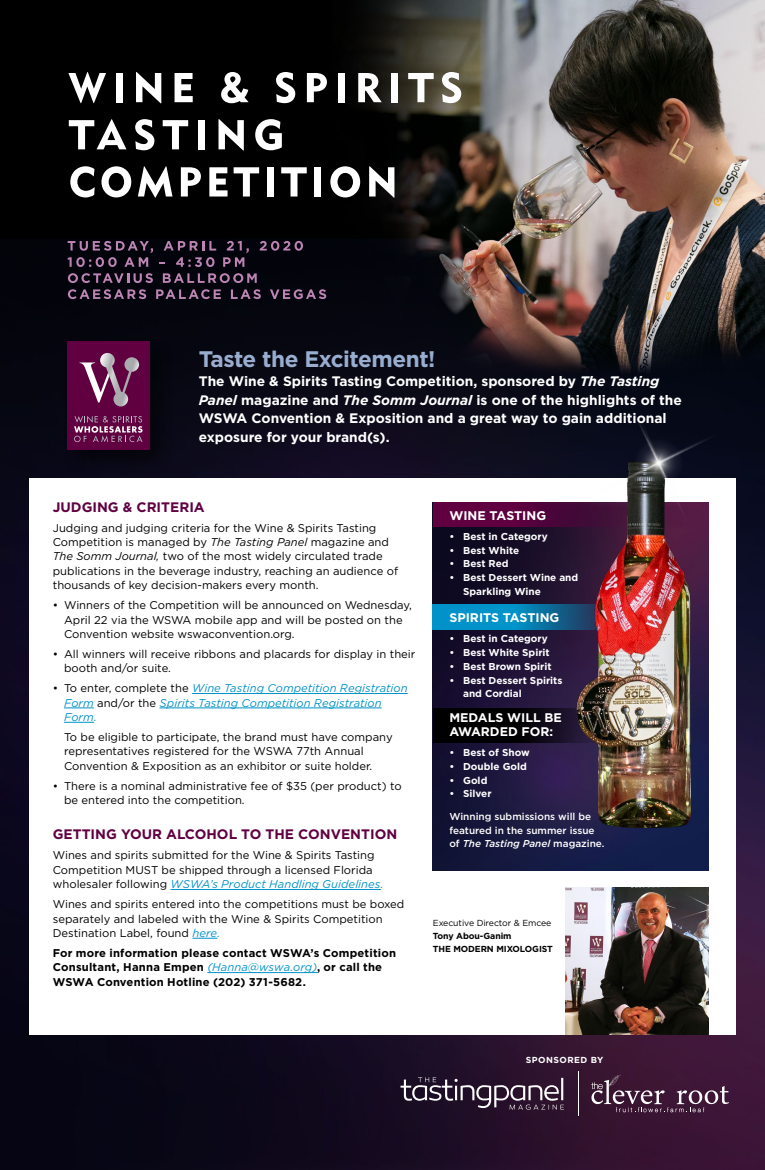
<style>
.page{position:relative;width:765px;height:1170px;background:#fff}
.page>*{position:absolute;margin:0;border:0;box-sizing:border-box;transform-origin:0 0}
.t1{font:700 22.5px "Gotham";letter-spacing:-.02em;color:#99add0}
.t2{font:700 13.75px/18.8px "Gotham";color:#fff}
.t3{font:700 13.75px "Gotham";color:#600041}
.t4{font:700 12.5px/13.8px "Gotham";color:#fff}
.t5{font:11.25px/14.4px "Gotham";color:#000}
.t6{font:700 11.25px/14.4px "Gotham";letter-spacing:.015em;color:#000}
.t7{font:italic 11.25px/14.4px "Gotham";letter-spacing:.005em;color:#0092c8}
.t8{font:700 10px/13.8px "Gotham";color:#fff}
.t9{font:500 10px/13.8px "Gotham";color:#fff}
.t10{font:700 8.75px/13.1px "Gotham";letter-spacing:-.01em;color:#000}
.t11{font:8.75px "Gotham";letter-spacing:-.01em;color:#000}
.t12{font:700 8.75px "Gotham";letter-spacing:.05em;color:#fff}
.s1{font-style:italic}
.s2{font-style:normal;color:#000}
.s3{font-style:italic;color:#0092c8}
.s4{font-weight:400;font-style:italic;color:#0092c8}
</style>
<div class="page">
<img style="left:0;top:0;width:765px;height:1170px">
<div style="left:29px;top:479px;width:707px;height:556px;background:#fff"></div>
<img style="left:565px;top:888px;width:144px;height:147px">
<img style="left:433px;top:527px;width:276px;height:343px">
<svg style="left:433px;top:502px;width:123px;height:25px;background:#5b003f"></svg>
<svg style="left:433px;top:605px;width:276px;height:25px;background:#087eb1"></svg>
<svg style="left:433px;top:708px;width:276px;height:34px;background:#06050d"></svg>
<img style="left:561px;top:561px;width:134px;height:300px">
<img style="left:556px;top:374px;width:193px;height:187px">
<div style="left:63px;top:337px;width:111px;height:137px;background:#060611"></div>
<div style="left:68px;top:341px;width:82px;height:109px;background:#600041"></div>
<svg style="left:80px;top:353px;width:59px;height:54px"></svg>
<svg style="left:74px;top:416px;width:69px;height:26px"></svg>
<hr style="left:578px;top:1071px;width:1px;height:45px;background:#fff">
<svg style="left:401px;top:1077px;width:163px;height:33px;background:#4d3d51"></svg>
<svg style="left:591px;top:1075px;width:138px;height:37px;background:#573650"></svg>
<hr style="left:192px;top:693px;width:216px;height:1px;background:#0092c8">
<hr style="left:64px;top:708px;width:30px;height:1px;background:#0092c8">
<hr style="left:160px;top:708px;width:222px;height:1px;background:#0092c8">
<hr style="left:64px;top:722px;width:30px;height:1px;background:#0092c8">
<hr style="left:171px;top:889px;width:210px;height:1px;background:#0092c8">
<svg style="left:192px;top:938px;width:25px;height:1px"></svg>
<hr style="left:207px;top:972px;width:110px;height:1px;background:#0092c8">
<svg style="left:68px;top:72px;width:38px;height:31px"></svg>
<div style="left:116px;top:73px;width:7px;height:29px;background:#fff"></div>
<svg style="left:136px;top:72px;width:25px;height:31px"></svg>
<svg style="left:175px;top:73px;width:18px;height:29px"></svg>
<svg style="left:221px;top:72px;width:28px;height:31px"></svg>
<svg style="left:276px;top:72px;width:19px;height:31px"></svg>
<svg style="left:307px;top:73px;width:20px;height:29px"></svg>
<div style="left:338px;top:73px;width:7px;height:29px;background:#fff"></div>
<svg style="left:358px;top:73px;width:24px;height:29px"></svg>
<div style="left:391px;top:73px;width:7px;height:29px;background:#fff"></div>
<svg style="left:408px;top:73px;width:26px;height:29px"></svg>
<svg style="left:442px;top:72px;width:19px;height:31px"></svg>
<svg style="left:69px;top:119px;width:57px;height:30px"></svg>
<svg style="left:135px;top:119px;width:19px;height:31px"></svg>
<svg style="left:163px;top:120px;width:25px;height:29px"></svg>
<div style="left:198px;top:120px;width:7px;height:29px;background:#fff"></div>
<svg style="left:219px;top:119px;width:25px;height:31px"></svg>
<svg style="left:255px;top:119px;width:27px;height:31px"></svg>
<svg style="left:70px;top:166px;width:25px;height:31px"></svg>
<svg style="left:101px;top:166px;width:30px;height:31px"></svg>
<svg style="left:138px;top:166px;width:35px;height:32px"></svg>
<svg style="left:181px;top:167px;width:20px;height:30px"></svg>
<svg style="left:209px;top:167px;width:19px;height:30px"></svg>
<svg style="left:234px;top:167px;width:25px;height:30px"></svg>
<div style="left:267px;top:167px;width:7px;height:30px;background:#fff"></div>
<svg style="left:281px;top:167px;width:26px;height:30px"></svg>
<div style="left:314px;top:167px;width:7px;height:30px;background:#fff"></div>
<svg style="left:330px;top:166px;width:30px;height:31px"></svg>
<svg style="left:369px;top:166px;width:25px;height:32px"></svg>
<svg style="left:164px;top:241px;width:52px;height:10px"></svg>
<svg style="left:260px;top:241px;width:43px;height:10px"></svg>
<svg style="left:67px;top:241px;width:86px;height:26px;background:#322335"></svg>
<svg style="left:176px;top:257px;width:39px;height:10px"></svg>
<svg style="left:223px;top:241px;width:26px;height:26px"></svg>
<svg style="left:68px;top:273px;width:85px;height:10px"></svg>
<svg style="left:163px;top:273px;width:94px;height:10px"></svg>
<svg style="left:68px;top:289px;width:78px;height:10px"></svg>
<svg style="left:156px;top:289px;width:65px;height:10px"></svg>
<svg style="left:231px;top:289px;width:30px;height:10px"></svg>
<svg style="left:270px;top:289px;width:56px;height:10px"></svg>
<h1 class="t1" style="left:199px;top:346px;width:238px">Taste the Excitement!</h1>
<p class="t2" style="left:199px;top:371px;width:485px">The Wine &amp; Spirits Tasting Competition, sponsored by <span class="s1">The Tasting Panel</span> magazine and <span class="s1">The Somm Journal</span> is one of the highlights of the WSWA Convention &amp; Exposition and a great way to gain additional exposure for your brand(s).</p>
<p class="t3" style="left:53px;top:499px;width:154px">JUDGING &amp; CRITERIA</p>
<p class="t5" style="left:53px;top:520px;width:347px">Judging and judging criteria for the Wine &amp; Spirits Tasting Competition is managed by <span class="s1">The Tasting Panel</span> magazine and <span class="s1">The Somm Journal,</span> two of the most widely circulated trade publications in the beverage industry, reaching an audience of thousands of key decision-makers every month.</p>
<p class="t5" style="left:64px;top:598px;width:349px;text-indent:-11px">• Winners of the Competition will be announced on Wednesday,<br>April 22 via the WSWA mobile app and will be posted on the<br>Convention website wswaconvention.org.</p>
<p class="t5" style="left:64px;top:647px;width:353px;text-indent:-11px">• All winners will receive ribbons and placards for display in their booth and/or suite.</p>
<p class="t7" style="left:64px;top:681px;width:345px;text-indent:-11px"><span class="s2">• To enter, complete the</span> Wine Tasting Competition Registration<br>Form <span class="s2">and/or the</span> Spirits Tasting Competition Registration<br>Form.</p>
<p class="t5" style="left:64px;top:730px;width:330px">To be eligible to participate, the brand must have company representatives registered for the WSWA 77th Annual<br>Convention &amp; Exposition as an exhibitor or suite holder.</p>
<p class="t5" style="left:64px;top:778px;width:339px;text-indent:-11px">• There is a nominal administrative fee of $35 (per product) to be entered into the competition.</p>
<p class="t3" style="left:53px;top:827px;width:346px">GETTING YOUR ALCOHOL TO THE CONVENTION</p>
<p class="t5" style="left:53px;top:848px;width:332px">Wines and spirits submitted for the Wine &amp; Spirits Tasting<br>Competition MUST be shipped through a licensed Florida wholesaler following <span class="s3">WSWA’s Product Handling Guidelines.</span></p>
<p class="t5" style="left:53px;top:897px;width:353px">Wines and spirits entered into the competitions must be boxed separately and labeled with the Wine &amp; Spirits Competition<br>Destination Label, found <span class="s3">here.</span></p>
<p class="t6" style="left:53px;top:946px;width:345px">For more information please contact WSWA’s Competition<br>Consultant, Hanna Empen <span class="s4">(Hanna@wswa.org)</span>, or call the<br>WSWA Convention Hotline (202) 371-5682.</p>
<p class="t4" style="left:449px;top:508px;width:98px">WINE TASTING</p>
<p class="t8" style="left:449px;top:529px;width:100px">• Best in Category</p>
<p class="t8" style="left:449px;top:543px;width:71px">• Best White</p>
<p class="t8" style="left:449px;top:557px;width:61px">• Best Red</p>
<p class="t8" style="left:463px;top:570px;width:117px;text-indent:-14px">• Best Dessert Wine and<br>Sparkling Wine</p>
<p class="t4" style="left:449px;top:611px;width:111px">SPIRITS TASTING</p>
<p class="t8" style="left:449px;top:632px;width:100px">• Best in Category</p>
<p class="t8" style="left:449px;top:645px;width:102px">• Best White Spirit</p>
<p class="t8" style="left:449px;top:659px;width:104px">• Best Brown Spirit</p>
<p class="t8" style="left:463px;top:673px;width:101px;text-indent:-14px">• Best Dessert Spirits and Cordial</p>
<p class="t4" style="left:449px;top:711px;width:114px">MEDALS WILL BE<br>AWARDED FOR:</p>
<p class="t8" style="left:449px;top:745px;width:82px">• Best of Show</p>
<p class="t8" style="left:449px;top:759px;width:79px">• Double Gold</p>
<p class="t8" style="left:449px;top:773px;width:39px">• Gold</p>
<p class="t8" style="left:449px;top:787px;width:44px">• Silver</p>
<p class="t9" style="left:449px;top:809px;width:157px">Winning submissions will be featured in the summer issue of <span class="s1">The Tasting Panel</span> magazine.</p>
<p class="t11" style="left:433px;top:918px;width:120px">Executive Director &amp; Emcee</p>
<p class="t10" style="left:433px;top:929px;width:122px">Tony Abou-Ganim<br>THE MODERN MIXOLOGIST</p>
<p class="t12" style="left:526px;top:1055px;width:79px">SPONSORED BY</p>
</div>
